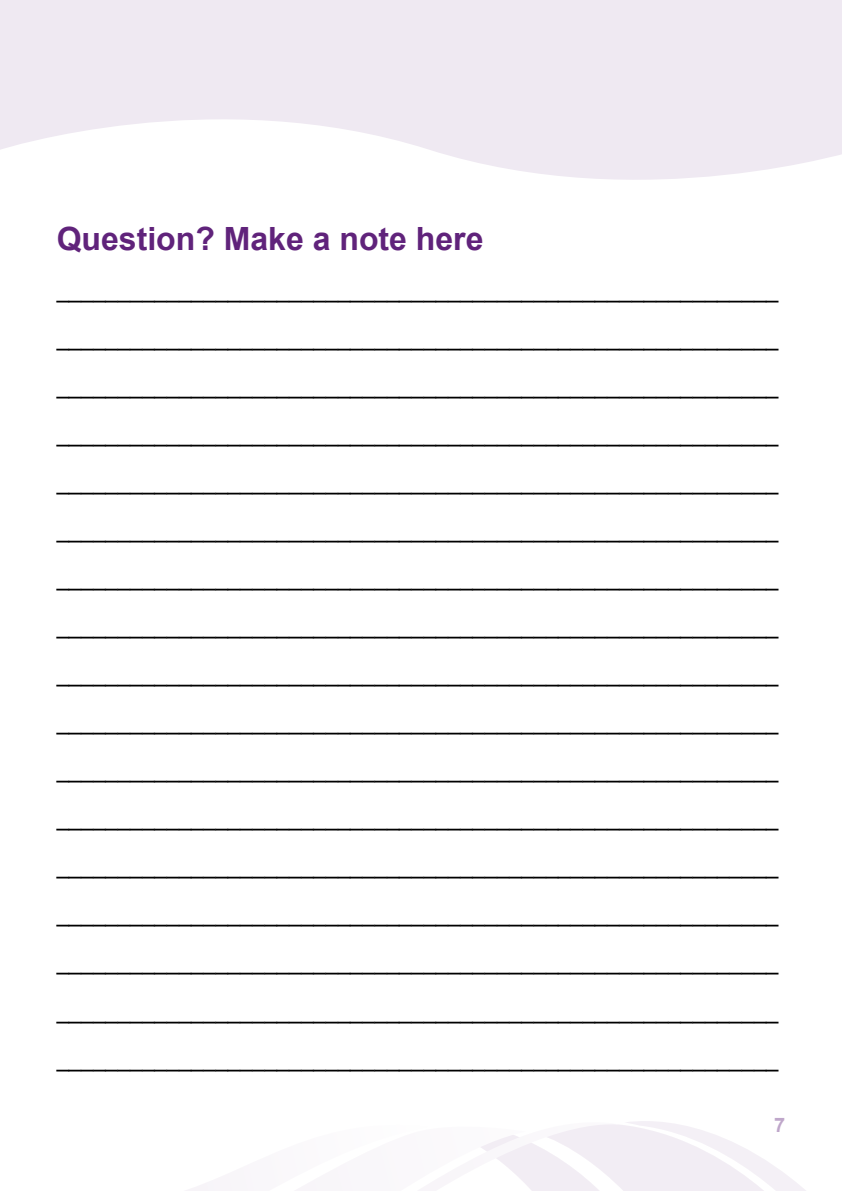
<style>
.page{position:relative;width:842px;height:1191px;background:#fff}
.page>*{position:absolute;margin:0;border:0;box-sizing:border-box;transform-origin:0 0}
.t1{font:700 32px "Arial";color:#60237b}
.t2{font:22px/48px "Arial";color:#000;text-align:justify}
.t3{font:700 20px "Arial";color:#bfa7ca}
</style>
<div class="page">
<svg style="left:186px;top:1121px;width:620px;height:70px"></svg>
<svg style="left:0;top:0;width:842px;height:180px;fill:#efe9f2"></svg>
<h1 class="t1" style="left:57px;top:221px;width:428px">Question? Make a note here</h1>
<p class="t2" style="left:57px;top:266px;width:723px">___________________________________________________________ ___________________________________________________________ ___________________________________________________________ ___________________________________________________________ ___________________________________________________________ ___________________________________________________________ ___________________________________________________________ ___________________________________________________________ ___________________________________________________________ ___________________________________________________________ ___________________________________________________________ ___________________________________________________________ ___________________________________________________________ ___________________________________________________________ ___________________________________________________________ ___________________________________________________________ ___________________________________________________________</p>
<p class="t3" style="left:774px;top:1113px;width:13px">7</p>
</div>
